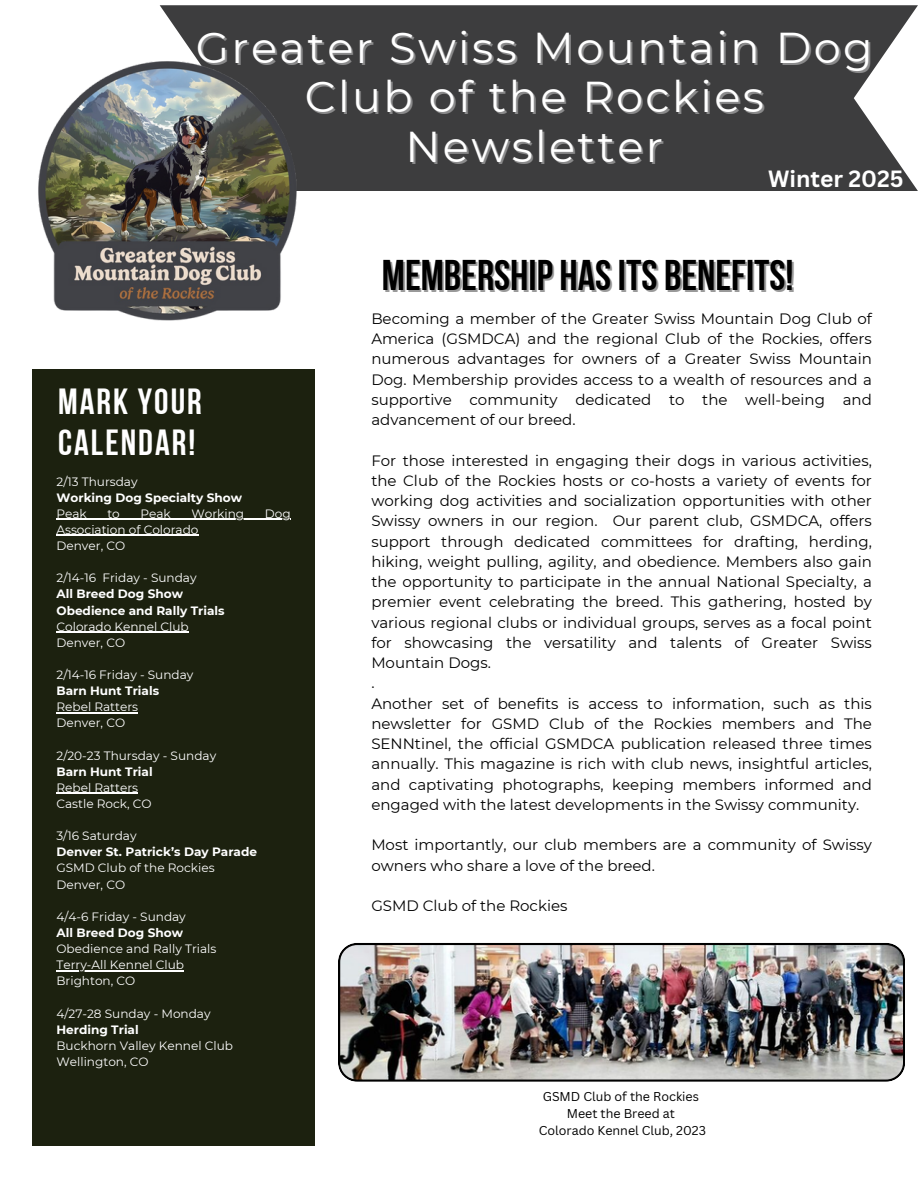
<style>
.page{position:relative;width:918px;height:1188px;background:#fff}
.page>*{position:absolute;margin:0;border:0;box-sizing:border-box;transform-origin:0 0}
.t1{font:43.05px "Montserrat";letter-spacing:.055em;color:#fff}
.t2{font:42.9px "Bebas Neue Cyrillic";color:#000}
.t3{font:36.3px/40.8px "Bebas Neue Cyrillic";letter-spacing:.055em;color:#fff}
.t4{font:700 22.8px "Canva Sans";color:#fff}
.t5{font:15px/20.2px "Montserrat";color:#000}
.t6{font:12.45px "Canva Sans";color:#000}
.t7{font:12.15px "Montserrat";color:#fff}
.t8{font:700 12.15px/16px "Montserrat";color:#fff}
.s1{font-weight:400}
</style>
<div class="page">
<div style="left:33px;top:369px;width:282px;height:776px;background:#1c210f"></div>
<div style="left:160px;top:5px;width:758px;height:186px;background:#3d3d3e"></div>
<img style="left:38px;top:44px;width:277px;height:277px">
<img style="left:338px;top:943px;width:567px;height:139px">
<hr style="left:56px;top:519px;width:235px;height:1px;background:#fff">
<hr style="left:56px;top:535px;width:143px;height:1px;background:#fff">
<hr style="left:56px;top:632px;width:133px;height:1px;background:#fff">
<hr style="left:56px;top:712px;width:82px;height:1px;background:#fff">
<hr style="left:56px;top:793px;width:82px;height:1px;background:#fff">
<hr style="left:56px;top:970px;width:128px;height:1px;background:#fff">
<p class="t1" style="left:196px;top:21px;width:679px">Greater Swiss Mountain Dog</p>
<p class="t1" style="left:305px;top:71px;width:461px">Club of the Rockies</p>
<p class="t1" style="left:406px;top:120px;width:259px">Newsletter</p>
<p class="t4" style="left:768px;top:163px;width:137px">Winter 2025</p>
<h4 class="t3" style="left:58px;top:385px;width:145px">MARK YOUR<br>CALENDAR!</h4>
<h4 class="t7" style="left:56px;top:474px;width:83px">2/13 Thursday</h4>
<h4 class="t8" style="left:56px;top:489px;width:187px">Working Dog Specialty Show</h4>
<h2 class="t7" style="left:56px;top:506px;width:32px">Peak</h2>
<h2 class="t7" style="left:107px;top:506px;width:14px">to</h2>
<h2 class="t7" style="left:140px;top:506px;width:32px">Peak</h2>
<h2 class="t7" style="left:191px;top:506px;width:54px">Working</h2>
<h2 class="t7" style="left:265px;top:506px;width:27px">Dog</h2>
<h2 class="t7" style="left:56px;top:522px;width:144px">Association of Colorado</h2>
<p class="t7" style="left:56px;top:538px;width:70px">Denver, CO</p>
<p class="t7" style="left:56px;top:571px;width:41px">2/14-16</p>
<p class="t8" style="left:56px;top:570px;width:170px;text-indent:46px"><span class="s1">Friday - Sunday<br></span>All Breed Dog Show<br>Obedience and Rally Trials</p>
<p class="t7" style="left:56px;top:619px;width:134px">Colorado Kennel Club</p>
<p class="t7" style="left:56px;top:635px;width:70px">Denver, CO</p>
<p class="t7" style="left:56px;top:667px;width:139px">2/14-16 Friday - Sunday</p>
<p class="t8" style="left:56px;top:683px;width:104px">Barn Hunt Trials</p>
<p class="t7" style="left:56px;top:700px;width:83px">Rebel Ratters</p>
<p class="t7" style="left:56px;top:716px;width:70px">Denver, CO</p>
<p class="t7" style="left:56px;top:748px;width:161px">2/20-23 Thursday - Sunday</p>
<p class="t8" style="left:56px;top:763px;width:98px">Barn Hunt Trial</p>
<p class="t7" style="left:56px;top:780px;width:83px">Rebel Ratters</p>
<p class="t7" style="left:56px;top:796px;width:97px">Castle Rock, CO</p>
<p class="t7" style="left:56px;top:828px;width:82px">3/16 Saturday</p>
<p class="t8" style="left:56px;top:844px;width:202px">Denver St. Patrick’s Day Parade</p>
<p class="t7" style="left:56px;top:861px;width:160px">GSMD Club of the Rockies</p>
<p class="t7" style="left:56px;top:877px;width:70px">Denver, CO</p>
<p class="t7" style="left:56px;top:909px;width:131px">4/4-6 Friday - Sunday</p>
<p class="t8" style="left:56px;top:925px;width:128px">All Breed Dog Show</p>
<p class="t7" style="left:56px;top:941px;width:161px">Obedience and Rally Trials</p>
<p class="t7" style="left:56px;top:957px;width:129px">Terry-All Kennel Club</p>
<p class="t7" style="left:56px;top:974px;width:80px">Brighton, CO</p>
<p class="t7" style="left:56px;top:1006px;width:156px">4/27-28 Sunday - Monday</p>
<p class="t8" style="left:56px;top:1021px;width:84px">Herding Trial</p>
<p class="t7" style="left:56px;top:1038px;width:178px">Buckhorn Valley Kennel Club</p>
<p class="t7" style="left:56px;top:1054px;width:94px">Wellington, CO</p>
<h1 class="t2" style="left:382px;top:258px;width:413px">MEMBERSHIP HASITS BENEFITS!</h1>
<p class="t5" style="left:371px;top:308px;width:502px;text-align:justify">Becoming a member of the Greater Swiss Mountain Dog Club of America (GSMDCA) and the regional Club of the Rockies, offers numerous advantages for owners of a Greater Swiss Mountain Dog. Membership provides access to a wealth of resources and a supportive community dedicated to the well-being and advancement of our breed.</p>
<h3 class="t5" style="left:371px;top:450px;width:502px">For those interested in engaging their dogs in various activities, the Club of the Rockies hosts or co-hosts a variety of events for working dog activities and socialization opportunities with other Swissy owners in our region. Our parent club, GSMDCA, offers support through dedicated committees for drafting, herding, hiking, weight pulling, agility, and obedience. Members also gain the opportunity to participate in the annual National Specialty, a premier event celebrating the breed. This gathering, hosted by various regional clubs or individual groups, serves as a focal point for showcasing the versatility and talents of Greater Swiss Mountain Dogs.<br>.<br>Another set of benefits is access to information, such as this newsletter for GSMD Club of the Rockies members and The SENNtinel, the official GSMDCA publication released three times annually. This magazine is rich with club news, insightful articles, and captivating photographs, keeping members informed and engaged with the latest developments in the Swissy community.</h3>
<h1 class="t5" style="left:371px;top:835px;width:502px">Most importantly, our club members are a community of Swissy owners who share a love of the breed.</h1>
<h4 class="t5" style="left:371px;top:896px;width:198px">GSMD Club of the Rockies</h4>
<p class="t6" style="left:543px;top:1088px;width:158px">GSMD Club of the Rockies</p>
<p class="t6" style="left:567px;top:1105px;width:110px">Meet the Breed at</p>
<p class="t6" style="left:539px;top:1122px;width:169px">Colorado Kennel Club, 2023</p>
</div>
